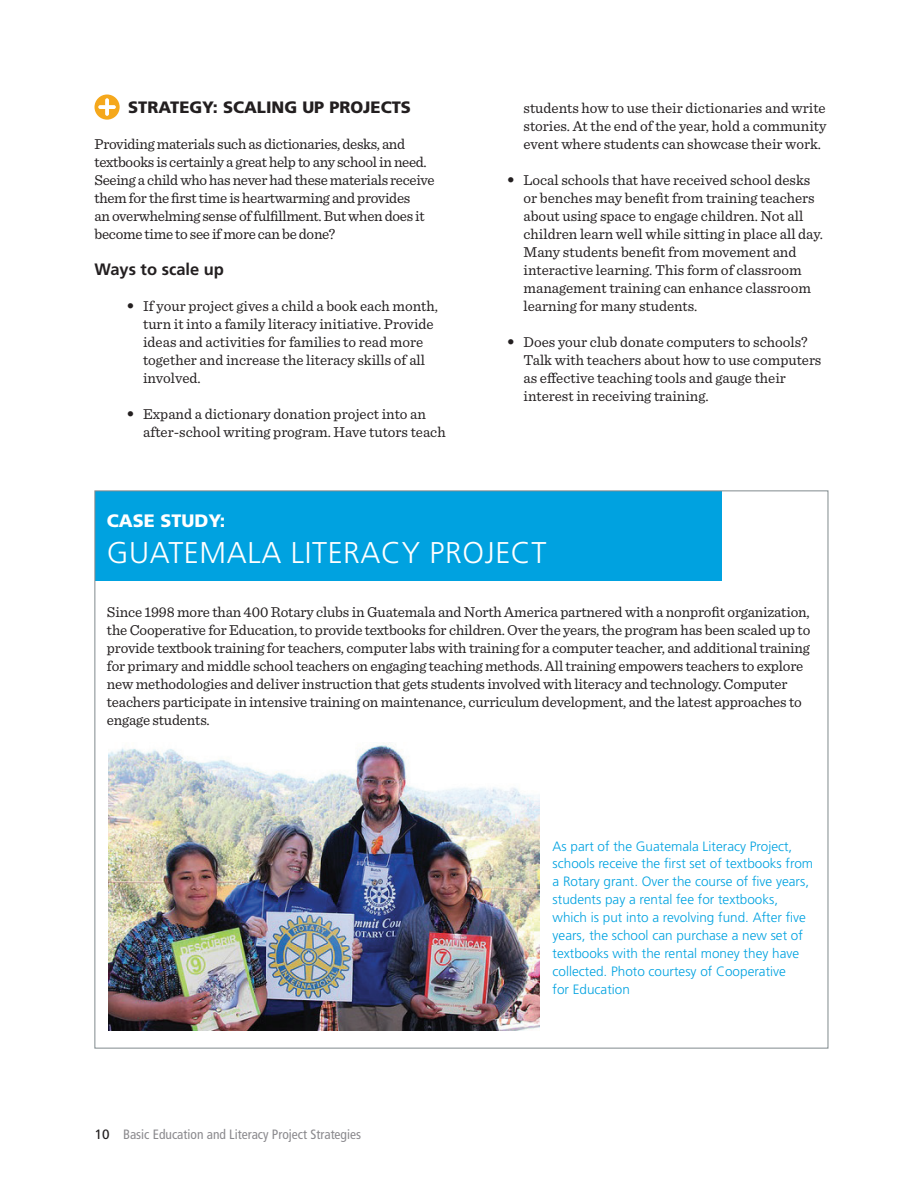
<style>
.page{position:relative;width:918px;height:1188px;background:#fff}
.page>*{position:absolute;margin:0;border:0;box-sizing:border-box;transform-origin:0 0}
.t1{font:300 30px "Frutiger LT Std";letter-spacing:.02em;color:#fff}
.t2{font:900 18px "Frutiger LT Std";color:#fff}
.t3{font:900 16.5px "Frutiger LT Std";color:#231f20}
.t4{font:700 16.5px "Frutiger LT Std";color:#231f20}
.t5{font:15px/18px "Sentinel";letter-spacing:-.01em;color:#231f20}
.t6{font:300 13.5px/18px "Frutiger LT Std";color:#00a2e0}
.t7{font:condensed 13.5px "Frutiger LT Std";color:#8b8a8e}
.s1{font-family:"Frutiger LT Std"}
.s2{font-stretch:normal;color:#231f20}
</style>
<div class="page">
<div style="left:95px;top:491px;width:626px;height:89px;background:#00a2e0"></div>
<img style="left:108px;top:742px;width:431px;height:288px">
<svg style="left:94px;top:94px;width:26px;height:26px"></svg>
<svg style="left:98px;top:98px;width:18px;height:18px"></svg>
<p class="t3" style="left:128px;top:97px;width:284px">STRATEGY: SCALING UP PROJECTS</p>
<p class="t5" style="left:94px;top:134px;width:342px">Providing materials such as dictionaries, desks, and textbooks is certainly a great help to any school in need.<br>Seeing a child who has never had these materials receive them for the first time is heartwarming and provides<br>an overwhelming sense of fulfillment. But when does it become time to see if more can be done?</p>
<p class="t4" style="left:94px;top:259px;width:131px">Ways to scale up</p>
<p class="t5" style="left:143px;top:296px;width:296px;text-indent:-16px"><span class="s1">•</span> If your project gives a child a book each month, turn it into a family literacy initiative. Provide ideas and activities for families to read more together and increase the literacy skills of all involved.</p>
<p class="t5" style="left:143px;top:404px;width:304px;text-indent:-16px"><span class="s1">•</span> Expand a dictionary donation project into an after-school writing program. Have tutors teach</p>
<p class="t5" style="left:524px;top:98px;width:304px;text-align:justify">students how to use their dictionaries and write stories. At the end of the year, hold a community event where students can showcase their work.</p>
<p class="t5" style="left:524px;top:170px;width:301px;text-indent:-16px"><span class="s1">•</span> Local schools that have received school desks or benches may benefit from training teachers about using space to engage children. Not all children learn well while sitting in place all day.<br>Many students benefit from movement and interactive learning. This form of classroom management training can enhance classroom learning for many students.</p>
<p class="t5" style="left:524px;top:332px;width:299px;text-indent:-16px"><span class="s1">•</span> Does your club donate computers to schools?<br>Talk with teachers about how to use computers as effective teaching tools and gauge their interest in receiving training.</p>
<p class="t2" style="left:107px;top:509px;width:120px">CASE STUDY:</p>
<h1 class="t1" style="left:107px;top:535px;width:441px">GUATEMALA LITERACY PROJECT</h1>
<p class="t5" style="left:107px;top:602px;width:705px">Since 1998 more than 400 Rotary clubs in Guatemala and North America partnered with a nonprofit organization, the Cooperative for Education, to provide textbooks for children. Over the years, the program has been scaled up to provide textbook training for teachers, computer labs with training for a computer teacher, and additional training for primary and middle school teachers on engaging teaching methods. All training empowers teachers to explore new methodologies and deliver instruction that gets students involved with literacy and technology. Computer teachers participate in intensive training on maintenance, curriculum development, and the latest approaches to engage students.</p>
<p class="t7" style="left:94px;top:1126px;width:268px"><span class="s2">10</span> Basic Education and Literacy Project Strategies</p>
<p class="t6" style="left:553px;top:837px;width:262px">As part of the Guatemala Literacy Project, schools receive the first set of textbooks from a Rotary grant. Over the course of five years, students pay a rental fee for textbooks, which is put into a revolving fund. After five years, the school can purchase a new set of textbooks with the rental money they have collected. Photo courtesy of Cooperative<br>for Education</p>
</div>
